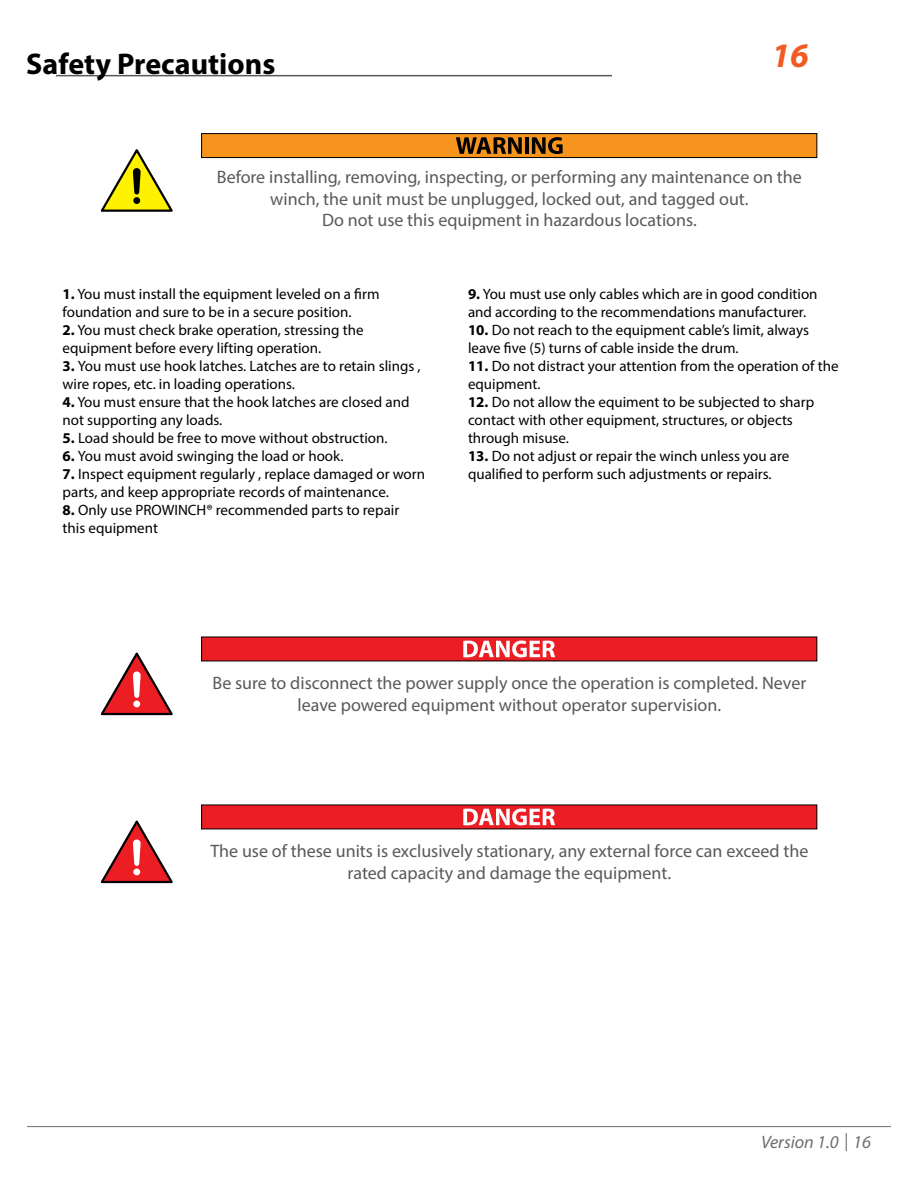
<style>
.page{position:relative;width:918px;height:1188px;background:#fff}
.page>*{position:absolute;margin:0;border:0;box-sizing:border-box;transform-origin:0 0}
.t1{font:italic 700 34.5px "Myriad Pro";color:#f15a22}
.t2{font:700 30px "Myriad Pro";color:#000}
.t3{font:18px/21.6px "Myriad Pro";color:#58595b;text-align:center}
.t4{font:italic 18px "Myriad Pro";color:#6d6e71}
.t5{font:15px/18px "Myriad Pro";color:#000}
.s1{font-weight:700}
</style>
<div class="page">
<hr style="left:56px;top:75px;width:556px;height:1px;background:#58595b">
<hr style="left:27px;top:1126px;width:864px;height:1px;background:#6d6e71">
<svg style="left:846px;top:1133px;width:1px;height:18px"></svg>
<svg style="left:100px;top:149px;width:73px;height:63px"></svg>
<div style="left:202px;top:134px;width:615px;height:24px;background:#f7941e"></div>
<div style="left:201px;top:133px;width:616px;height:25px;border:1px solid #000"></div>
<svg style="left:456px;top:137px;width:66px;height:17px"></svg>
<hr style="left:525px;top:137px;width:4px;height:17px;background:#000">
<svg style="left:532px;top:137px;width:31px;height:17px"></svg>
<svg style="left:100px;top:652px;width:73px;height:64px"></svg>
<div style="left:202px;top:637px;width:615px;height:24px;background:#ed1d24"></div>
<svg style="left:463px;top:641px;width:92px;height:16px"></svg>
<svg style="left:100px;top:820px;width:73px;height:64px"></svg>
<div style="left:202px;top:805px;width:615px;height:24px;background:#ed1d24"></div>
<svg style="left:463px;top:809px;width:92px;height:16px"></svg>
<h2 class="t2" style="left:26px;top:44px;width:251px">Safety Precautions</h2>
<h1 class="t1" style="left:772px;top:33px;width:39px">16</h1>
<p class="t3" style="left:217px;top:166px;width:587px">Before installing, removing, inspecting, or performing any maintenance on the winch, the unit must be unplugged, locked out, and tagged out.<br>Do not use this equipment in hazardous locations.</p>
<p class="t5" style="left:63px;top:285px;width:318px"><span class="s1">1.</span> You must install the equipment leveled on a firm foundation and sure to be in a secure position.</p>
<p class="t5" style="left:63px;top:321px;width:302px"><span class="s1">2.</span> You must check brake operation, stressing the equipment before every lifting operation.</p>
<p class="t5" style="left:63px;top:357px;width:360px"><span class="s1">3.</span> You must use hook latches. Latches are to retain slings , wire ropes, etc. in loading operations.</p>
<p class="t5" style="left:63px;top:393px;width:348px"><span class="s1">4.</span> You must ensure that the hook latches are closed and not supporting any loads.</p>
<p class="t5" style="left:63px;top:429px;width:326px"><span class="s1">5.</span> Load should be free to move without obstruction.</p>
<p class="t5" style="left:63px;top:447px;width:282px"><span class="s1">6.</span> You must avoid swinging the load or hook.</p>
<p class="t5" style="left:63px;top:465px;width:364px"><span class="s1">7.</span> Inspect equipment regularly , replace damaged or worn parts, and keep appropriate records of maintenance.</p>
<p class="t5" style="left:63px;top:501px;width:338px"><span class="s1">8.</span> Only use PROWINCH® recommended parts to repair this equipment</p>
<p class="t5" style="left:468px;top:285px;width:351px"><span class="s1">9.</span> You must use only cables which are in good condition and according to the recommendations manufacturer.</p>
<p class="t5" style="left:468px;top:321px;width:342px"><span class="s1">10.</span> Do not reach to the equipment cable’s limit, always leave five (5) turns of cable inside the drum.</p>
<p class="t5" style="left:468px;top:357px;width:372px"><span class="s1">11.</span> Do not distract your attention from the operation of the equipment.</p>
<p class="t5" style="left:468px;top:393px;width:348px"><span class="s1">12.</span> Do not allow the equiment to be subjected to sharp contact with other equipment, structures, or objects through misuse.</p>
<p class="t5" style="left:468px;top:447px;width:323px"><span class="s1">13.</span> Do not adjust or repair the winch unless you are qualified to perform such adjustments or repairs.</p>
<p class="t3" style="left:213px;top:672px;width:595px">Be sure to disconnect the power supply once the operation is completed. Never leave powered equipment without operator supervision.</p>
<p class="t3" style="left:210px;top:840px;width:599px">The use of these units is exclusively stationary, any external force can exceed the rated capacity and damage the equipment.</p>
<p class="t4" style="left:761px;top:1132px;width:111px">Version 1.0 16</p>
</div>
